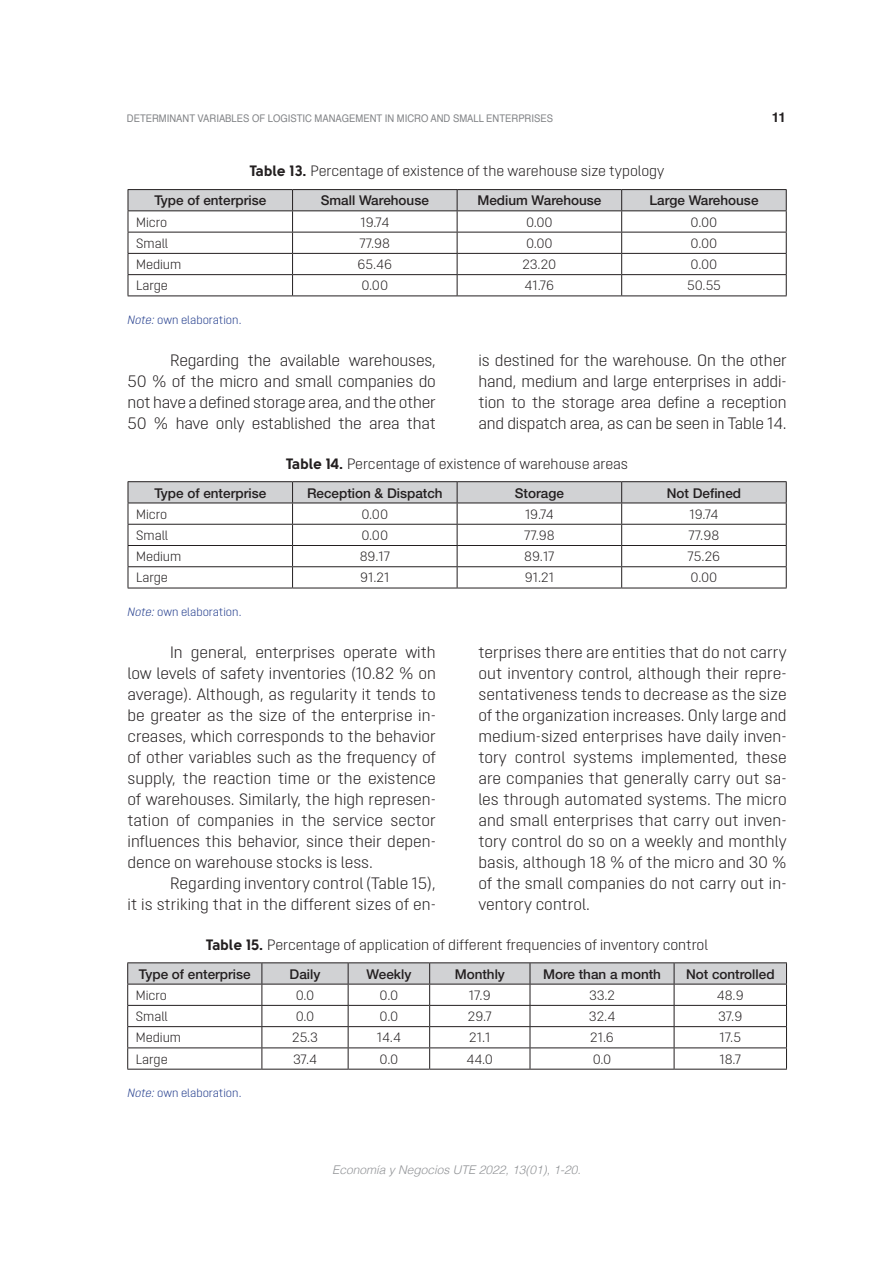
<style>
.page{position:relative;width:893px;height:1263px;background:#fff}
.page>*{position:absolute;margin:0;border:0;box-sizing:border-box;transform-origin:0 0}
.Téxto_normal{font:300 16.5px/21px "Opinion Pro";color:#231f20;text-align:justify}
.títulos_cuadros{font:300 15px "Opinion Pro";color:#231f20}
.texto_de_cuadros{font:300 13.5px "Opinion Pro";color:#231f20}
.encabezados_tabla{font:500 13.5px "Helvetica Neue";color:#231f20}
.t1{font:700 13.5px "Helvetica";color:#231f20}
.pie_de_tablas_cuadro{font:300 12px "Opinion Pro";color:#253f8e}
.t2{font:italic 300 12px "Helvetica";color:#939598}
.t3{font:10.5px "Helvetica";color:#808285;scale:.9 1}
.s1{font-family:"Solomon Sans Bold";font-weight:400}
.s2{font-style:italic}
</style>
<div class="page">
<hr style="left:128px;top:189px;width:165px;height:1px;background:#231f20">
<hr style="left:293px;top:189px;width:164px;height:1px;background:#231f20">
<hr style="left:457px;top:189px;width:165px;height:1px;background:#231f20">
<hr style="left:622px;top:189px;width:165px;height:1px;background:#231f20">
<svg style="left:128px;top:190px;width:659px;height:105px"></svg>
<hr style="left:128px;top:295px;width:165px;height:1px;background:#231f20">
<hr style="left:293px;top:295px;width:164px;height:1px;background:#231f20">
<hr style="left:457px;top:295px;width:165px;height:1px;background:#231f20">
<hr style="left:622px;top:295px;width:165px;height:1px;background:#231f20">
<hr style="left:128px;top:481px;width:165px;height:1px;background:#231f20">
<hr style="left:293px;top:481px;width:164px;height:1px;background:#231f20">
<hr style="left:457px;top:481px;width:165px;height:1px;background:#231f20">
<hr style="left:622px;top:481px;width:165px;height:1px;background:#231f20">
<svg style="left:128px;top:482px;width:659px;height:106px"></svg>
<hr style="left:128px;top:588px;width:165px;height:1px;background:#231f20">
<hr style="left:293px;top:588px;width:164px;height:1px;background:#231f20">
<hr style="left:457px;top:588px;width:165px;height:1px;background:#231f20">
<hr style="left:622px;top:588px;width:165px;height:1px;background:#231f20">
<hr style="left:127px;top:962px;width:135px;height:1px;background:#231f20">
<hr style="left:262px;top:962px;width:86px;height:1px;background:#231f20">
<hr style="left:348px;top:962px;width:82px;height:1px;background:#231f20">
<hr style="left:430px;top:962px;width:100px;height:1px;background:#231f20">
<hr style="left:530px;top:962px;width:144px;height:1px;background:#231f20">
<hr style="left:674px;top:962px;width:113px;height:1px;background:#231f20">
<svg style="left:127px;top:963px;width:660px;height:106px"></svg>
<hr style="left:127px;top:1069px;width:135px;height:1px;background:#231f20">
<hr style="left:262px;top:1069px;width:86px;height:1px;background:#231f20">
<hr style="left:348px;top:1069px;width:82px;height:1px;background:#231f20">
<hr style="left:430px;top:1069px;width:100px;height:1px;background:#231f20">
<hr style="left:530px;top:1069px;width:144px;height:1px;background:#231f20">
<hr style="left:674px;top:1069px;width:113px;height:1px;background:#231f20">
<p class="t3" style="left:127px;top:111px;width:475px">DETERMINANT VARIABLES OF LOGISTIC MANAGEMENT IN MICRO AND SMALL ENTERPRISES</p>
<p class="t1" style="left:772px;top:107px;width:16px">11</p>
<p class="títulos_cuadros" style="left:250px;top:163px;width:416px"><span class="s1">Table 13.</span> Percentage of existence of the warehouse size typology</p>
<p class="encabezados_tabla" style="left:154px;top:193px;width:113px">Type of enterprise</p>
<p class="encabezados_tabla" style="left:321px;top:193px;width:110px">Small Warehouse</p>
<p class="encabezados_tabla" style="left:477px;top:193px;width:126px">Medium Warehouse</p>
<p class="encabezados_tabla" style="left:649px;top:193px;width:111px">Large Warehouse</p>
<p class="texto_de_cuadros" style="left:136px;top:214px;width:33px">Micro</p>
<p class="texto_de_cuadros" style="left:360px;top:214px;width:30px">19.74</p>
<p class="texto_de_cuadros" style="left:526px;top:214px;width:28px">0.00</p>
<p class="texto_de_cuadros" style="left:691px;top:214px;width:28px">0.00</p>
<p class="texto_de_cuadros" style="left:136px;top:235px;width:33px">Small</p>
<p class="texto_de_cuadros" style="left:359px;top:235px;width:32px">77.98</p>
<p class="texto_de_cuadros" style="left:526px;top:235px;width:28px">0.00</p>
<p class="texto_de_cuadros" style="left:691px;top:235px;width:28px">0.00</p>
<p class="texto_de_cuadros" style="left:136px;top:257px;width:47px">Medium</p>
<p class="texto_de_cuadros" style="left:357px;top:257px;width:36px">65.46</p>
<p class="texto_de_cuadros" style="left:522px;top:257px;width:35px">23.20</p>
<p class="texto_de_cuadros" style="left:691px;top:257px;width:28px">0.00</p>
<p class="texto_de_cuadros" style="left:136px;top:278px;width:33px">Large</p>
<p class="texto_de_cuadros" style="left:361px;top:278px;width:28px">0.00</p>
<p class="texto_de_cuadros" style="left:525px;top:278px;width:31px">41.76</p>
<p class="texto_de_cuadros" style="left:687px;top:278px;width:35px">50.55</p>
<p class="pie_de_tablas_cuadro" style="left:128px;top:313px;width:115px"><span class="s2">Note:</span> own elaboration.</p>
<p class="Téxto_normal" style="left:128px;top:350px;width:310px;text-indent:43px">Regarding the available warehouses, 50 % of the micro and small companies do not have a defined storage area, and the other 50 % have only established the area that</p>
<p class="Téxto_normal" style="left:478px;top:350px;width:310px">is destined for the warehouse. On the other hand, medium and large enterprises in addi&shy;tion to the storage area define a reception and dispatch area, as can be seen in Table 14.</p>
<p class="títulos_cuadros" style="left:286px;top:455px;width:344px"><span class="s1">Table 14.</span> Percentage of existence of warehouse areas</p>
<p class="encabezados_tabla" style="left:154px;top:485px;width:113px">Type of enterprise</p>
<p class="encabezados_tabla" style="left:307px;top:485px;width:137px">Reception &amp; Dispatch</p>
<p class="encabezados_tabla" style="left:515px;top:485px;width:51px">Storage</p>
<p class="encabezados_tabla" style="left:667px;top:485px;width:76px">Not Defined</p>
<p class="texto_de_cuadros" style="left:136px;top:506px;width:33px">Micro</p>
<p class="texto_de_cuadros" style="left:361px;top:506px;width:28px">0.00</p>
<p class="texto_de_cuadros" style="left:525px;top:506px;width:30px">19.74</p>
<p class="texto_de_cuadros" style="left:690px;top:506px;width:30px">19.74</p>
<p class="texto_de_cuadros" style="left:136px;top:527px;width:33px">Small</p>
<p class="texto_de_cuadros" style="left:361px;top:527px;width:28px">0.00</p>
<p class="texto_de_cuadros" style="left:524px;top:527px;width:32px">77.98</p>
<p class="texto_de_cuadros" style="left:689px;top:527px;width:32px">77.98</p>
<p class="texto_de_cuadros" style="left:136px;top:549px;width:47px">Medium</p>
<p class="texto_de_cuadros" style="left:360px;top:549px;width:32px">89.17</p>
<p class="texto_de_cuadros" style="left:524px;top:549px;width:32px">89.17</p>
<p class="texto_de_cuadros" style="left:688px;top:549px;width:34px">75.26</p>
<p class="texto_de_cuadros" style="left:136px;top:570px;width:33px">Large</p>
<p class="texto_de_cuadros" style="left:360px;top:570px;width:31px">91.21</p>
<p class="texto_de_cuadros" style="left:525px;top:570px;width:31px">91.21</p>
<p class="texto_de_cuadros" style="left:691px;top:570px;width:28px">0.00</p>
<p class="pie_de_tablas_cuadro" style="left:128px;top:605px;width:115px"><span class="s2">Note:</span> own elaboration.</p>
<p class="Téxto_normal" style="left:128px;top:642px;width:310px;text-indent:43px">In general, enterprises operate with low levels of safety inventories (10.82 % on average). Although, as regularity it tends to be greater as the size of the enterprise in&shy;creases, which corresponds to the behavior of other variables such as the frequency of supply, the reaction time or the existence of warehouses. Similarly, the high represen&shy;tation of companies in the service sector influences this behavior, since their depen&shy;dence on warehouse stocks is less.</p>
<p class="Téxto_normal" style="left:128px;top:873px;width:310px;text-align:right">Regarding inventory control (Table 15),<br>it is striking that in the different sizes of en-</p>
<p class="Téxto_normal" style="left:478px;top:642px;width:310px">terprises there are entities that do not carry out inventory control, although their repre&shy;sentativeness tends to decrease as the size of the organization increases. Only large and medium-sized enterprises have daily inven&shy;tory control systems implemented, these are companies that generally carry out sa&shy;les through automated systems. The micro and small enterprises that carry out inven&shy;tory control do so on a weekly and monthly basis, although 18 % of the micro and 30 % of the small companies do not carry out in&shy;ventory control.</p>
<p class="títulos_cuadros" style="left:206px;top:936px;width:503px"><span class="s1">Table 15.</span> Percentage of application of different frequencies of inventory control</p>
<p class="encabezados_tabla" style="left:139px;top:966px;width:113px">Type of enterprise</p>
<p class="encabezados_tabla" style="left:290px;top:966px;width:32px">Daily</p>
<p class="encabezados_tabla" style="left:366px;top:966px;width:47px">Weekly</p>
<p class="encabezados_tabla" style="left:455px;top:966px;width:52px">Monthly</p>
<p class="encabezados_tabla" style="left:543px;top:966px;width:120px">More than a month</p>
<p class="encabezados_tabla" style="left:686px;top:966px;width:90px">Not controlled</p>
<p class="texto_de_cuadros" style="left:136px;top:987px;width:33px">Micro</p>
<p class="texto_de_cuadros" style="left:296px;top:987px;width:20px">0.0</p>
<p class="texto_de_cuadros" style="left:380px;top:987px;width:20px">0.0</p>
<p class="texto_de_cuadros" style="left:469px;top:987px;width:23px">17.9</p>
<p class="texto_de_cuadros" style="left:589px;top:987px;width:27px">33.2</p>
<p class="texto_de_cuadros" style="left:717px;top:987px;width:28px">48.9</p>
<p class="texto_de_cuadros" style="left:136px;top:1009px;width:33px">Small</p>
<p class="texto_de_cuadros" style="left:296px;top:1009px;width:20px">0.0</p>
<p class="texto_de_cuadros" style="left:380px;top:1009px;width:20px">0.0</p>
<p class="texto_de_cuadros" style="left:468px;top:1009px;width:25px">29.7</p>
<p class="texto_de_cuadros" style="left:589px;top:1009px;width:28px">32.4</p>
<p class="texto_de_cuadros" style="left:718px;top:1009px;width:26px">37.9</p>
<p class="texto_de_cuadros" style="left:136px;top:1030px;width:47px">Medium</p>
<p class="texto_de_cuadros" style="left:292px;top:1030px;width:27px">25.3</p>
<p class="texto_de_cuadros" style="left:377px;top:1030px;width:25px">14.4</p>
<p class="texto_de_cuadros" style="left:469px;top:1030px;width:23px">21.1</p>
<p class="texto_de_cuadros" style="left:590px;top:1030px;width:25px">21.6</p>
<p class="texto_de_cuadros" style="left:720px;top:1030px;width:23px">17.5</p>
<p class="texto_de_cuadros" style="left:136px;top:1051px;width:33px">Large</p>
<p class="texto_de_cuadros" style="left:293px;top:1051px;width:25px">37.4</p>
<p class="texto_de_cuadros" style="left:380px;top:1051px;width:20px">0.0</p>
<p class="texto_de_cuadros" style="left:467px;top:1051px;width:28px">44.0</p>
<p class="texto_de_cuadros" style="left:593px;top:1051px;width:20px">0.0</p>
<p class="texto_de_cuadros" style="left:719px;top:1051px;width:23px">18.7</p>
<p class="pie_de_tablas_cuadro" style="left:128px;top:1086px;width:115px"><span class="s2">Note:</span> own elaboration.</p>
<p class="t2" style="left:332px;top:1160px;width:250px">Economía y Negocios UTE 2022, 13(01), 1-20.</p>
</div>
